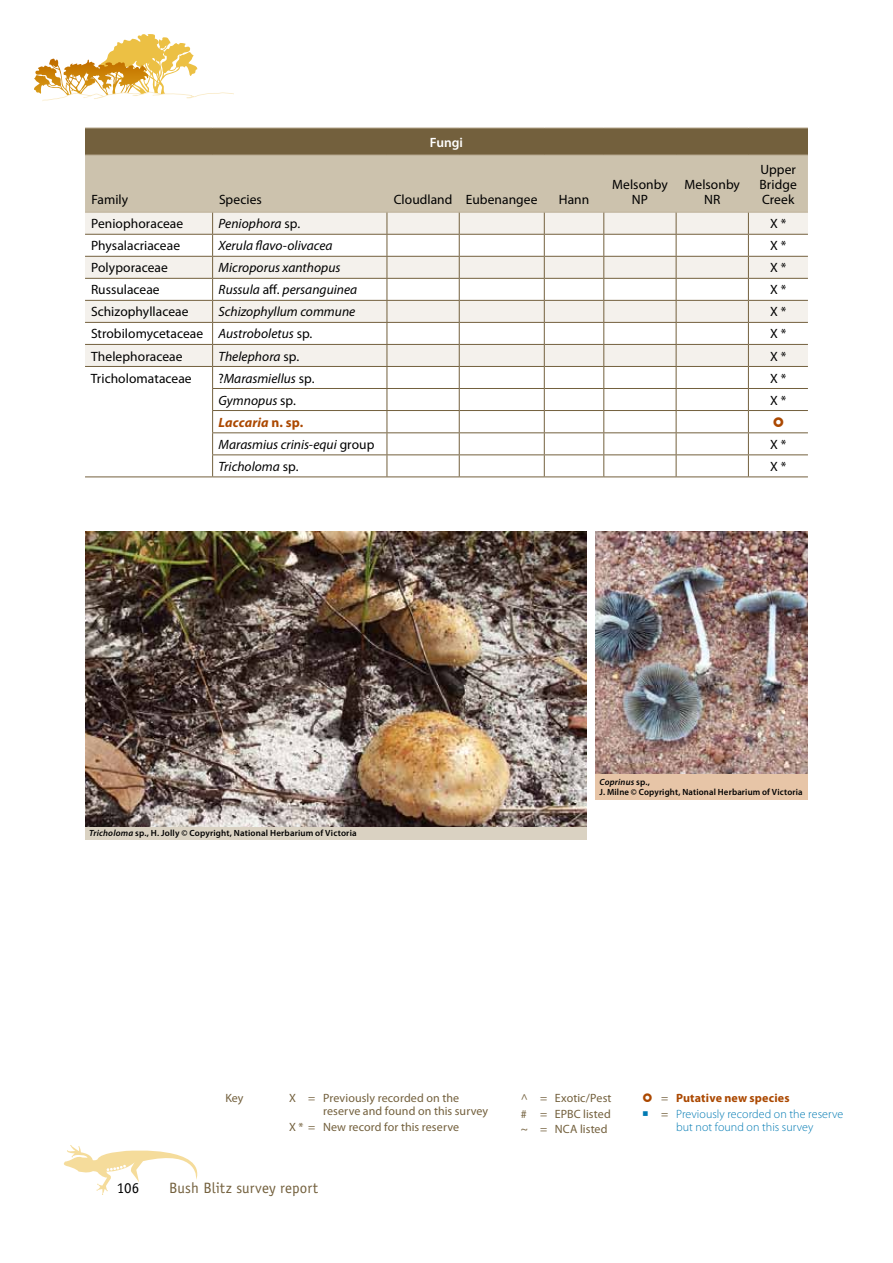
<style>
.page{position:relative;width:893px;height:1263px;background:#fff}
.page>*{position:absolute;margin:0;border:0;box-sizing:border-box;transform-origin:0 0}
.t1{font:15px "Officina Sans";letter-spacing:.005em;color:#73603d}
.t2{font:15px "Officina Sans";color:#000}
.t3{font:13.5px/15px "Myriad Pro";letter-spacing:.005em;color:#000;text-align:center}
.t4{font:italic 13.5px/22.4px "Myriad Pro";color:#000}
.t5{font:600 13.5px "Myriad Pro";color:#fff}
.t6{font:12px/15.6px "Myriad Pro";letter-spacing:.005em;color:#73603d}
.t7{font:300 12px/13.5px "Myriad Pro";letter-spacing:.005em;color:#007ab3;text-align:center}
.t8{font:700 12px "Myriad Pro";letter-spacing:.01em;color:#ab4800}
.t9{font:600 9px/10.8px "Myriad Pro";letter-spacing:.02em;color:#000}
.s1{font-style:normal}
.s2{font-style:italic}
.s3{font-weight:700;color:#ab4800}
.s4{font-weight:700;font-style:normal;color:#ab4800}
.s5{font-weight:400;color:#73603d}
</style>
<div class="page">
<svg style="left:34px;top:34px;width:200px;height:67px"></svg>
<svg style="left:63px;top:1145px;width:135px;height:50px"></svg>
<img style="left:85px;top:531px;width:502px;height:296px">
<img style="left:595px;top:531px;width:213px;height:243px">
<div style="left:85px;top:827px;width:502px;height:12px;background:#dad2c2"></div>
<div style="left:595px;top:774px;width:213px;height:25px;background:#e7c5a7"></div>
<div style="left:85px;top:128px;width:723px;height:27px;background:#73603d"></div>
<hr style="left:85px;top:128px;width:128px;height:1px;background:#beb199">
<hr style="left:213px;top:128px;width:174px;height:1px;background:#beb199">
<hr style="left:387px;top:128px;width:72px;height:1px;background:#beb199">
<hr style="left:459px;top:128px;width:85px;height:1px;background:#beb199">
<hr style="left:544px;top:128px;width:60px;height:1px;background:#beb199">
<hr style="left:604px;top:128px;width:72px;height:1px;background:#beb199">
<hr style="left:676px;top:128px;width:72px;height:1px;background:#beb199">
<hr style="left:748px;top:128px;width:60px;height:1px;background:#beb199">
<hr style="left:85px;top:476px;width:128px;height:1px;background:#73603d">
<hr style="left:213px;top:476px;width:174px;height:1px;background:#73603d">
<hr style="left:387px;top:476px;width:72px;height:1px;background:#73603d">
<hr style="left:459px;top:476px;width:85px;height:1px;background:#73603d">
<hr style="left:544px;top:476px;width:60px;height:1px;background:#73603d">
<hr style="left:604px;top:476px;width:72px;height:1px;background:#73603d">
<hr style="left:676px;top:476px;width:72px;height:1px;background:#73603d">
<hr style="left:748px;top:476px;width:60px;height:1px;background:#73603d">
<svg style="left:85px;top:155px;width:723px;height:321px"></svg>
<p class="t5" style="left:430px;top:133px;width:35px">Fungi</p>
<p class="t3" style="left:91px;top:191px;width:38px">Family</p>
<p class="t3" style="left:219px;top:191px;width:44px">Species</p>
<p class="t3" style="left:394px;top:191px;width:145px">Cloudland Eubenangee</p>
<p class="t3" style="left:559px;top:191px;width:32px">Hann</p>
<p class="t3" style="left:612px;top:176px;width:57px">Melsonby<br>NP</p>
<p class="t3" style="left:684px;top:176px;width:57px">Melsonby<br>NR</p>
<p class="t3" style="left:760px;top:161px;width:39px;text-align:justify">Upper Bridge Creek</p>
<p class="t3" style="left:91px;top:216px;width:94px">Peniophoraceae</p>
<p class="t4" style="left:219px;top:212px;width:83px">Peniophora <span class="s1">sp.</span></p>
<p class="t3" style="left:770px;top:216px;width:18px">X *</p>
<p class="t3" style="left:91px;top:238px;width:91px">Physalacriaceae</p>
<p class="t4" style="left:219px;top:234px;width:115px">Xerula flavo-olivacea</p>
<p class="t3" style="left:770px;top:238px;width:18px">X *</p>
<p class="t3" style="left:91px;top:260px;width:78px">Polyporaceae</p>
<p class="t4" style="left:219px;top:256px;width:123px">Microporus xanthopus</p>
<p class="t3" style="left:770px;top:260px;width:18px">X *</p>
<p class="t3" style="left:91px;top:282px;width:70px">Russulaceae</p>
<p class="t4" style="left:219px;top:278px;width:140px">Russula <span class="s1">aff.</span> persanguinea</p>
<p class="t3" style="left:770px;top:282px;width:18px">X *</p>
<p class="t3" style="left:91px;top:304px;width:99px">Schizophyllaceae</p>
<p class="t4" style="left:219px;top:300px;width:138px">Schizophyllum commune</p>
<p class="t3" style="left:770px;top:304px;width:18px">X *</p>
<p class="t3" style="left:91px;top:326px;width:223px">Strobilomycetaceae <span class="s2">Austroboletus</span> sp.</p>
<p class="t3" style="left:770px;top:326px;width:18px">X *</p>
<p class="t3" style="left:91px;top:348px;width:93px">Thelephoraceae</p>
<p class="t4" style="left:219px;top:345px;width:82px">Thelephora <span class="s1">sp.</span></p>
<p class="t3" style="left:770px;top:348px;width:18px">X *</p>
<p class="t3" style="left:91px;top:370px;width:102px">Tricholomataceae</p>
<p class="t4" style="left:219px;top:367px;width:97px"><span class="s1">?</span>Marasmiellus <span class="s1">sp.</span></p>
<p class="t3" style="left:770px;top:370px;width:18px">X *</p>
<p class="t4" style="left:219px;top:389px;width:79px">Gymnopus <span class="s1">sp.</span></p>
<p class="t3" style="left:770px;top:392px;width:18px">X *</p>
<p class="t4" style="left:219px;top:411px;width:157px"><span class="s3">Laccaria</span> <span class="s4">n. sp.<br></span>Marasmius crinis-equi <span class="s1">group</span></p>
<p class="t3" style="left:770px;top:437px;width:18px">X *</p>
<p class="t4" style="left:219px;top:455px;width:82px">Tricholoma <span class="s1">sp.</span></p>
<p class="t3" style="left:770px;top:459px;width:18px">X *</p>
<p class="t9" style="left:89px;top:828px;width:269px"><span class="s2">Tricholoma</span> sp., H. Jolly © Copyright, National Herbarium of Victoria</p>
<p class="t9" style="left:600px;top:776px;width:205px"><span class="s2">Coprinus</span> sp.,<br>J. Milne © Copyright, National Herbarium of Victoria</p>
<p class="t6" style="left:225px;top:1090px;width:20px">Key</p>
<p class="t6" style="left:323px;top:1091px;width:167px;line-height:13.5px;text-indent:-34px">X = Previously recorded on the reserve and found on this survey</p>
<p class="t6" style="left:289px;top:1119px;width:172px">X * = New record for this reserve</p>
<p class="t2" style="left:117px;top:1179px;width:24px">106</p>
<p class="t1" style="left:169px;top:1179px;width:150px">Bush Blitz survey report</p>
<p class="t6" style="left:521px;top:1090px;width:92px;text-align:justify">^ = Exotic/Pest # = EPBC listed ~ = NCA listed</p>
<p class="t8" style="left:661px;top:1090px;width:130px"><span class="s5">=</span> Putative new species</p>
<p class="t7" style="left:642px;top:1107px;width:203px">○ <span class="s5">=</span> Previously recorded on the reserve but not found on this survey</p>
</div>
